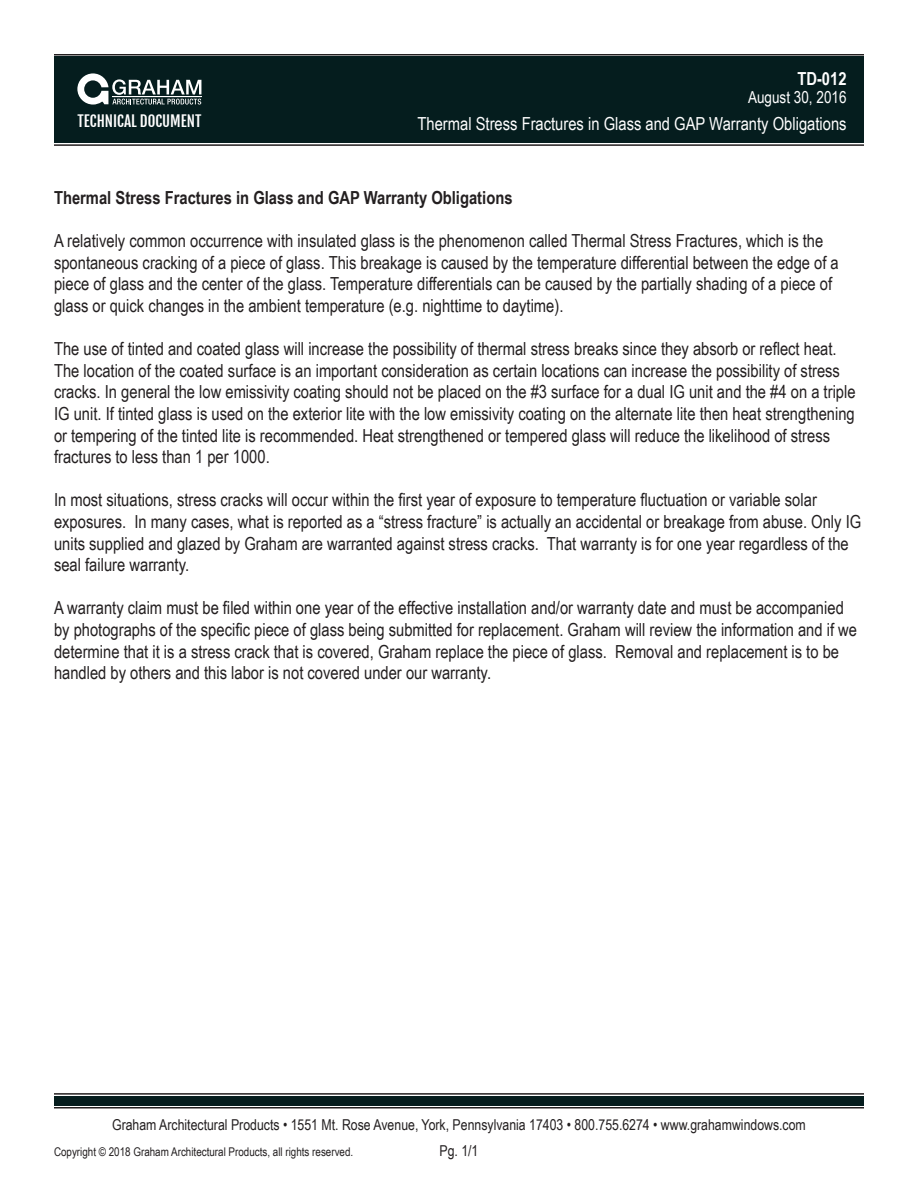
<style>
.page{position:relative;width:918px;height:1188px;background:#fff}
.page>*{position:absolute;margin:0;border:0;box-sizing:border-box;transform-origin:0 0}
.t1{font:18px/21.6px "Arial Narrow";color:#231f20}
.t2{font:700 18px "Arial Narrow";color:#231f20}
.t3{font:18px "Arial Narrow";color:#fff}
.t4{font:700 18px "Arial Narrow";color:#fff}
.t5{font:16.5px "Arial Narrow";color:#fff}
.t6{font:15px "Arial Narrow";color:#231f20}
.t7{font:15px "Fjalla One";color:#fff}
.t8{font:12px "Arial Narrow";color:#231f20}
</style>
<div class="page">
<div style="left:54px;top:57px;width:810px;height:86px;background:#051d1e"></div>
<hr style="left:54px;top:54px;width:810px;height:2px;background:#231f20">
<hr style="left:54px;top:144px;width:810px;height:2px;background:#231f20">
<svg style="left:77px;top:73px;width:124px;height:32px"></svg>
<hr style="left:112px;top:96px;width:90px;height:1px;background:#fff">
<div style="left:54px;top:1096px;width:810px;height:10px;background:#051d1e"></div>
<hr style="left:54px;top:1093px;width:810px;height:2px;background:#231f20">
<hr style="left:54px;top:1107px;width:810px;height:1px;background:#231f20">
<p class="t7" style="left:77px;top:111px;width:126px">TECHNICAL DOCUMENT</p>
<p class="t4" style="left:797px;top:65px;width:51px">TD-012</p>
<p class="t5" style="left:748px;top:85px;width:100px">August 30, 2016</p>
<p class="t3" style="left:418px;top:110px;width:431px">Thermal Stress Fractures in Glass and GAP Warranty Obligations</p>
<p class="t2" style="left:54px;top:184px;width:460px">Thermal Stress Fractures in Glass and GAP Warranty Obligations</p>
<p class="t1" style="left:54px;top:229px;width:786px">A relatively common occurrence with insulated glass is the phenomenon called Thermal Stress Fractures, which is the spontaneous cracking of a piece of glass. This breakage is caused by the temperature differential between the edge of a piece of glass and the center of the glass. Temperature differentials can be caused by the partially shading of a piece of glass or quick changes in the ambient temperature (e.g. nighttime to daytime).</p>
<p class="t1" style="left:54px;top:337px;width:803px">The use of tinted and coated glass will increase the possibility of thermal stress breaks since they absorb or reflect heat.<br>The location of the coated surface is an important consideration as certain locations can increase the possibility of stress cracks. In general the low emissivity coating should not be placed on the #3 surface for a dual IG unit and the #4 on a triple IG unit. If tinted glass is used on the exterior lite with the low emissivity coating on the alternate lite then heat strengthening or tempering of the tinted lite is recommended. Heat strengthened or tempered glass will reduce the likelihood of stress fractures to less than 1 per 1000.</p>
<p class="t1" style="left:54px;top:488px;width:809px">In most situations, stress cracks will occur within the first year of exposure to temperature fluctuation or variable solar exposures. In many cases, what is reported as a “stress fracture” is actually an accidental or breakage from abuse. Only IG units supplied and glazed by Graham are warranted against stress cracks. That warranty is for one year regardless of the seal failure warranty.</p>
<p class="t1" style="left:54px;top:596px;width:805px">A warranty claim must be filed within one year of the effective installation and/or warranty date and must be accompanied by photographs of the specific piece of glass being submitted for replacement. Graham will review the information and if we determine that it is a stress crack that is covered, Graham replace the piece of glass. Removal and replacement is to be handled by others and this labor is not covered under our warranty.</p>
<p class="t6" style="left:112px;top:1114px;width:695px">Graham Architectural Products • 1551 Mt. Rose Avenue, York, Pennsylvania 17403 • 800.755.6274 • www.grahamwindows.com</p>
<p class="t8" style="left:54px;top:1143px;width:301px">Copyright © 2018 Graham Architectural Products, all rights reserved.</p>
<p class="t6" style="left:440px;top:1139px;width:40px">Pg. 1/1</p>
</div>
